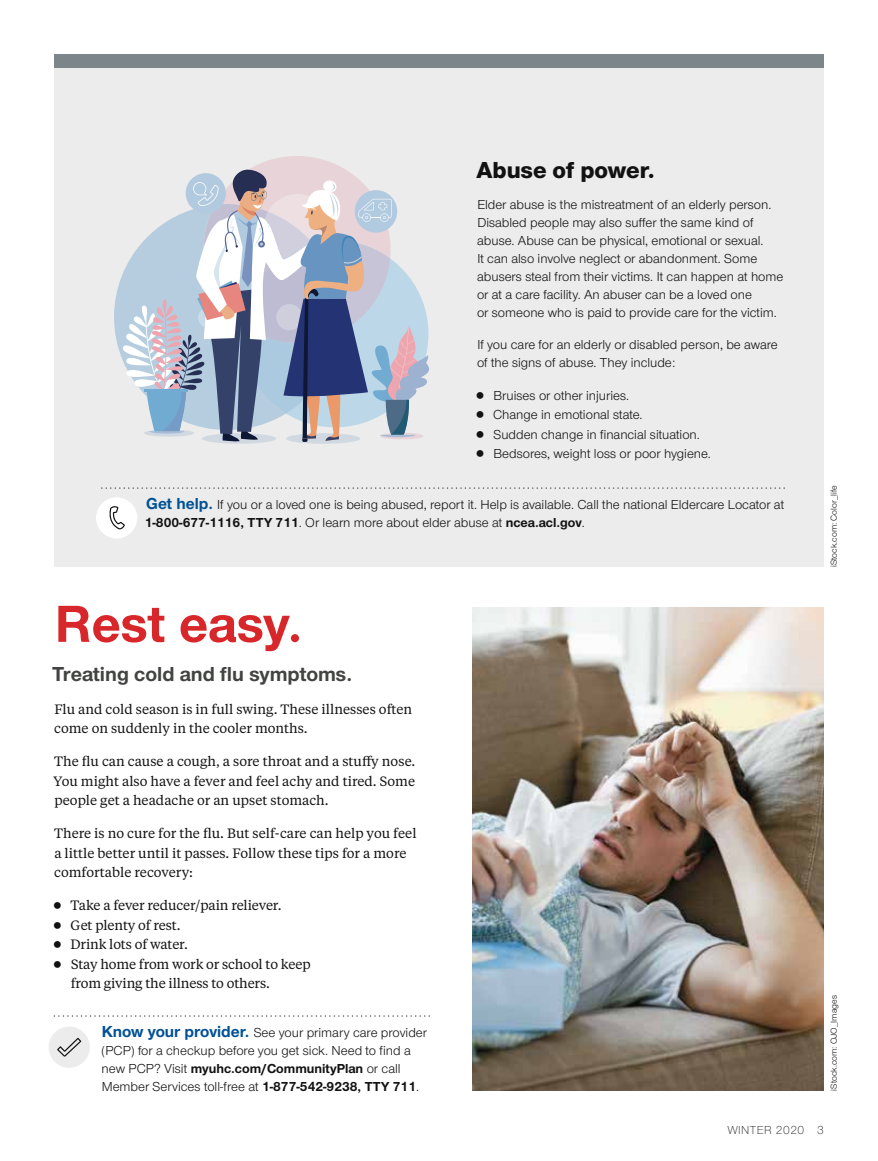
<style>
.page{position:relative;width:878px;height:1161px;background:#fff}
.page>*{position:absolute;margin:0;border:0;box-sizing:border-box;transform-origin:0 0}
.t1{font:700 54px "UHC Sans";color:#d8272b}
.t2{font:800 24px "UHC Sans";color:#121212}
.t3{font:700 21px "UHC Sans";color:#424441}
.t4{font:13.5px/18px "UHC Sans";color:#121212}
.t5{font:13.5px/19.5px "UHC Serif Text";color:#121212}
.t6{font:300 12px "UHC Sans";letter-spacing:.04em;color:#121212}
.t7{font:9px "UHC Sans";color:#121212}
.s1{font-weight:700;font-size:16.5px;color:#005195}
.s2{font-weight:700}
</style>
<div class="page">
<div style="left:54px;top:54px;width:770px;height:513px;background:#ebeceb"></div>
<div style="left:54px;top:54px;width:770px;height:14px;background:#7c858a"></div>
<svg style="left:101px;top:487px;width:684px;height:2px"></svg>
<div style="left:96px;top:497px;width:41px;height:41px;background:#fff;border-radius:50%"></div>
<svg style="left:109px;top:506px;width:16px;height:23px"></svg>
<svg style="left:54px;top:1015px;width:376px;height:2px"></svg>
<div style="left:49px;top:1027px;width:41px;height:41px;background:#ebeceb;border-radius:50%"></div>
<svg style="left:57px;top:1038px;width:24px;height:19px"></svg>
<img style="left:472px;top:608px;width:352px;height:483px">
<svg style="left:114px;top:156px;width:315px;height:288px"></svg>
<h2 class="t2" style="left:476px;top:153px;width:180px">Abuse of power.</h2>
<p class="t4" style="left:477px;top:195px;width:308px">Elder abuse is the mistreatment of an elderly person.<br>Disabled people may also suffer the same kind of abuse. Abuse can be physical, emotional or sexual.<br>It can also involve neglect or abandonment. Some abusers steal from their victims. It can happen at home or at a care facility. An abuser can be a loved one<br>or someone who is paid to provide care for the victim.</p>
<p class="t4" style="left:477px;top:335px;width:302px">If you care for an elderly or disabled person, be aware of the signs of abuse. They include:</p>
<p class="t4" style="left:493px;top:385px;width:219px;line-height:19.5px">Bruises or other injuries.<br>Change in emotional state.<br>Sudden change in financial situation.<br>Bedsores, weight loss or poor hygiene.</p>
<p class="t4" style="left:145px;top:495px;width:641px"><span class="s1">Get help.</span> If you or a loved one is being abused, report it. Help is available. Call the national Eldercare Locator at<br><span class="s2">1-800-677-1116, TTY 711</span>. Or learn more about elder abuse at <span class="s2">ncea.acl.gov</span>.</p>
<h1 class="t1" style="left:55px;top:588px;width:249px">Rest easy.</h1>
<h3 class="t3" style="left:52px;top:659px;width:301px">Treating cold and flu symptoms.</h3>
<p class="t5" style="left:54px;top:698px;width:359px">Flu and cold season is in full swing. These illnesses often come on suddenly in the cooler months.</p>
<p class="t5" style="left:54px;top:751px;width:363px;text-align:justify">The flu can cause a cough, a sore throat and a stuffy nose.<br>You might also have a fever and feel achy and tired. Some people get a headache or an upset stomach.</p>
<p class="t5" style="left:54px;top:823px;width:364px">There is no cure for the flu. But self-care can help you feel a little better until it passes. Follow these tips for a more comfortable recovery:</p>
<p class="t5" style="left:70px;top:895px;width:242px">Take a fever reducer/pain reliever.<br>Get plenty of rest.<br>Drink lots of water.<br>Stay home from work or school to keep from giving the illness to others.</p>
<p class="t4" style="left:102px;top:1023px;width:327px"><span class="s1">Know your provider.</span> See your primary care provider (PCP) for a checkup before you get sick. Need to find a new PCP? Visit <span class="s2">myuhc.com/CommunityPlan</span> or call Member Services toll-free at <span class="s2">1-877-542-9238, TTY 711</span>.</p>
<p class="t7" style="left:827px;top:567px;width:83px;rotate:-90deg">iStock.com: Color_life</p>
<p class="t7" style="left:827px;top:1091px;width:97px;rotate:-90deg">iStock.com: OJO_Images</p>
<p class="t6" style="left:727px;top:1122px;width:98px">WINTER 2020 3</p>
</div>
